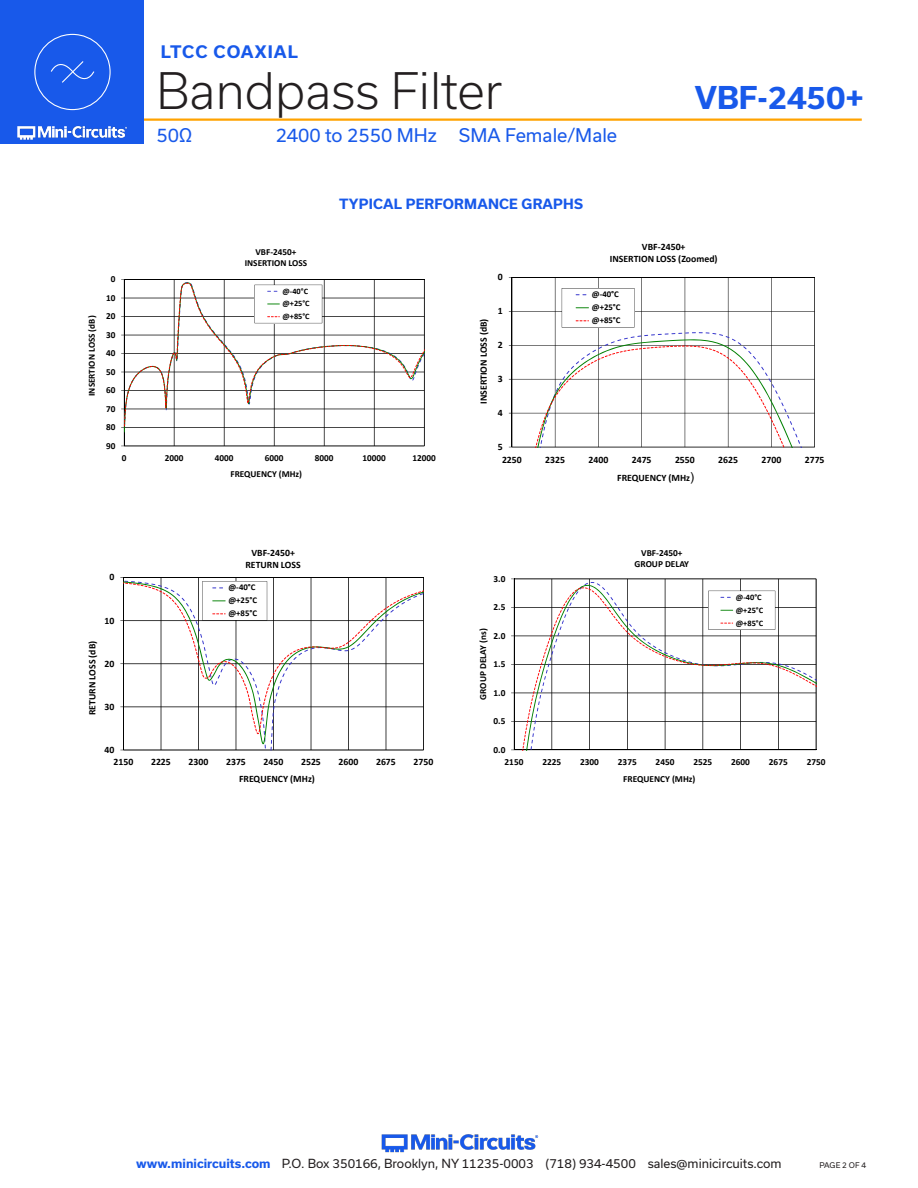
<style>
.page{position:relative;width:918px;height:1188px;background:#fff}
.page>*{position:absolute;margin:0;border:0;box-sizing:border-box;transform-origin:0 0}
.t1{font:300 48px "Usual";color:#231f20}
.t2{font:700 30px "Usual";color:#1859ea}
.t3{font:18px "Usual";color:#1859ea}
.t4{font:700 16.5px "Usual";letter-spacing:.06em;color:#1859ea}
.Blue_Headers{font:700 13.5px "Usual";letter-spacing:.015em;color:#1859ea}
.t5{font:12px "Usual";color:#231f20}
.t6{font:700 9.75px/12.6px "Calibri";color:#000}
.t7{font:700 9.3px/11.2px "Calibri";color:#000;text-align:center}
.t8{font:700 9.15px/18.5px "Calibri";color:#000;text-align:center}
.t9{font:700 8.85px/13px "Calibri";color:#000}
.t10{font:700 8.7px/13px "Calibri";color:#000}
.t11{font:700 8.4px/12.9px "Calibri";color:#000}
.t12{font:700 8.25px/12.8px "Calibri";color:#000}
.t13{font:7.5px "Usual";color:#231f20}
.s1{font-family:"Arial";font-weight:400;font-size:12.15px}
.s2{font-weight:700;color:#1859ea}
</style>
<div class="page">
<img style="left:381px;top:1134px;width:158px;height:19px">
<hr style="left:129px;top:118px;width:733px;height:3px;background:#ffa300">
<div style="left:0;top:0;width:144px;height:144px;background:#1859ea"></div>
<img style="left:17px;top:120px;width:128px;height:20px">
<hr style="left:124px;top:446px;width:300px;height:1px;background:#000">
<svg style="left:125px;top:432px;width:300px;height:14px"></svg>
<hr style="left:124px;top:280px;width:1px;height:166px;background:#000">
<svg style="left:121px;top:279px;width:304px;height:149px"></svg>
<hr style="left:512px;top:277px;width:1px;height:170px;background:#000">
<hr style="left:512px;top:277px;width:303px;height:1px;background:#000">
<svg style="left:509px;top:288px;width:306px;height:160px"></svg>
<hr style="left:123px;top:750px;width:301px;height:1px;background:#000">
<hr style="left:123px;top:577px;width:301px;height:1px;background:#000">
<svg style="left:123px;top:744px;width:301px;height:6px"></svg>
<svg style="left:123px;top:578px;width:301px;height:156px"></svg>
<svg style="left:202px;top:581px;width:65px;height:40px"></svg>
<hr style="left:816px;top:579px;width:1px;height:171px;background:#000">
<hr style="left:514px;top:750px;width:302px;height:1px;background:#000">
<svg style="left:514px;top:579px;width:302px;height:8px"></svg>
<svg style="left:514px;top:587px;width:302px;height:163px"></svg>
<svg style="left:708px;top:591px;width:67px;height:39px"></svg>
<div style="left:34px;top:34px;width:77px;height:76px;border:1px solid #fff;border-radius:50%"></div>
<svg style="left:50px;top:61px;width:45px;height:22px"></svg>
<h3 class="t4" style="left:161px;top:42px;width:138px">LTCC COAXIAL</h3>
<h1 class="t1" style="left:156px;top:63px;width:348px">Bandpass Filter</h1>
<h3 class="t3" style="left:156px;top:125px;width:37px">50Ω</h3>
<h3 class="t3" style="left:276px;top:125px;width:343px">2400 to 2550 MHz SMA Female/Male</h3>
<h2 class="t2" style="left:695px;top:80px;width:171px">VBF-2450+</h2>
<p class="Blue_Headers" style="left:339px;top:196px;width:245px">TYPICAL PERFORMANCE GRAPHS</p>
<p class="t8" style="left:82px;top:396px;width:82px;rotate:-90deg">INSERTION LOSS (dB)</p>
<p class="t8" style="left:106px;top:270px;width:11px">0<br>10<br>20<br>30<br>40<br>50<br>60<br>70<br>80<br>90</p>
<p class="t8" style="left:245px;top:246px;width:64px;line-height:11.2px">VBF‐2450+<br>INSERTION LOSS</p>
<p class="t12" style="left:282px;top:284px;width:29px">@‐40°C @+25°C @+85°C</p>
<p class="t8" style="left:122px;top:448px;width:6px">0</p>
<p class="t8" style="left:165px;top:448px;width:20px">2000</p>
<p class="t8" style="left:215px;top:448px;width:20px">4000</p>
<p class="t8" style="left:265px;top:448px;width:20px">6000</p>
<p class="t8" style="left:315px;top:448px;width:20px">8000</p>
<p class="t8" style="left:363px;top:448px;width:25px">10000</p>
<p class="t8" style="left:413px;top:448px;width:25px">12000</p>
<p class="t8" style="left:231px;top:464px;width:73px">FREQUENCY (MHz)</p>
<p class="t6" style="left:477px;top:404px;width:87px;rotate:-90deg">INSERTION LOSS (dB)</p>
<p class="t6" style="left:498px;top:271px;width:6px">0</p>
<p class="t6" style="left:498px;top:305px;width:6px">1</p>
<p class="t6" style="left:498px;top:338px;width:6px">2</p>
<p class="t6" style="left:498px;top:372px;width:6px">3</p>
<p class="t6" style="left:498px;top:406px;width:6px">4</p>
<p class="t6" style="left:502px;top:440px;width:21px;text-indent:-4px">5<br>2250</p>
<p class="t6" style="left:610px;top:241px;width:109px;line-height:11.9px;text-align:center">VBF‐2450+<br>INSERTION LOSS (Zoomed)</p>
<p class="t9" style="left:592px;top:288px;width:30px">@‐40°C @+25°C @+85°C</p>
<p class="t6" style="left:545px;top:453px;width:21px">2325</p>
<p class="t6" style="left:589px;top:453px;width:21px">2400</p>
<p class="t6" style="left:632px;top:453px;width:21px">2475</p>
<p class="t6" style="left:675px;top:453px;width:21px">2550</p>
<p class="t6" style="left:718px;top:453px;width:21px">2625</p>
<p class="t6" style="left:762px;top:453px;width:21px">2700</p>
<p class="t6" style="left:805px;top:453px;width:21px">2775</p>
<p class="t6" style="left:617px;top:471px;width:78px">FREQUENCY (MHz<span class="s1">)</span></p>
<p class="t6" style="left:110px;top:571px;width:6px">0</p>
<p class="t6" style="left:105px;top:614px;width:11px">10</p>
<p class="t6" style="left:105px;top:657px;width:11px">20</p>
<p class="t6" style="left:105px;top:700px;width:11px">30</p>
<p class="t6" style="left:114px;top:743px;width:21px;text-indent:-9px">40<br>2150</p>
<p class="t6" style="left:86px;top:715px;width:76px;rotate:-90deg">RETURN LOSS (dB)</p>
<p class="t6" style="left:245px;top:547px;width:57px;line-height:11.9px;text-align:center">VBF‐2450+<br>RETURN LOSS</p>
<p class="t10" style="left:228px;top:581px;width:30px">@‐40°C @+25°C @+85°C</p>
<p class="t6" style="left:151px;top:756px;width:21px">2225</p>
<p class="t6" style="left:189px;top:756px;width:21px">2300</p>
<p class="t6" style="left:226px;top:756px;width:21px">2375</p>
<p class="t6" style="left:264px;top:756px;width:21px">2450</p>
<p class="t6" style="left:301px;top:756px;width:21px">2525</p>
<p class="t6" style="left:339px;top:756px;width:21px">2600</p>
<p class="t6" style="left:376px;top:756px;width:21px">2675</p>
<p class="t6" style="left:414px;top:756px;width:21px">2750</p>
<p class="t6" style="left:239px;top:773px;width:77px">FREQUENCY (MHz)</p>
<p class="t7" style="left:494px;top:573px;width:13px">3.0</p>
<p class="t7" style="left:494px;top:601px;width:13px">2.5</p>
<p class="t7" style="left:477px;top:700px;width:73px;rotate:-90deg">GROUP DELAY (ns)</p>
<p class="t7" style="left:494px;top:630px;width:13px">2.0</p>
<p class="t7" style="left:494px;top:658px;width:13px">1.5</p>
<p class="t7" style="left:494px;top:687px;width:13px">1.0</p>
<p class="t7" style="left:494px;top:715px;width:13px">0.5</p>
<p class="t7" style="left:494px;top:744px;width:13px">0.0</p>
<p class="t7" style="left:635px;top:547px;width:56px">VBF‐2450+<br>GROUP DELAY</p>
<p class="t11" style="left:736px;top:590px;width:29px">@‐40°C @+25°C @+85°C</p>
<p class="t7" style="left:505px;top:756px;width:20px">2150</p>
<p class="t7" style="left:542px;top:756px;width:20px">2225</p>
<p class="t7" style="left:580px;top:756px;width:20px">2300</p>
<p class="t7" style="left:618px;top:756px;width:20px">2375</p>
<p class="t7" style="left:656px;top:756px;width:20px">2450</p>
<p class="t7" style="left:693px;top:756px;width:20px">2525</p>
<p class="t7" style="left:731px;top:756px;width:20px">2600</p>
<p class="t7" style="left:769px;top:756px;width:20px">2675</p>
<p class="t7" style="left:807px;top:756px;width:20px">2750</p>
<p class="t7" style="left:623px;top:773px;width:74px">FREQUENCY (MHz)</p>
<p class="t5" style="left:136px;top:1157px;width:647px"><span class="s2">www.minicircuits.com</span> P.O. Box 350166, Brooklyn, NY 11235-0003 (718) 934-4500 sales@minicircuits.com</p>
<p class="t13" style="left:819px;top:1161px;width:48px">PAGE 2 OF 4</p>
</div>
